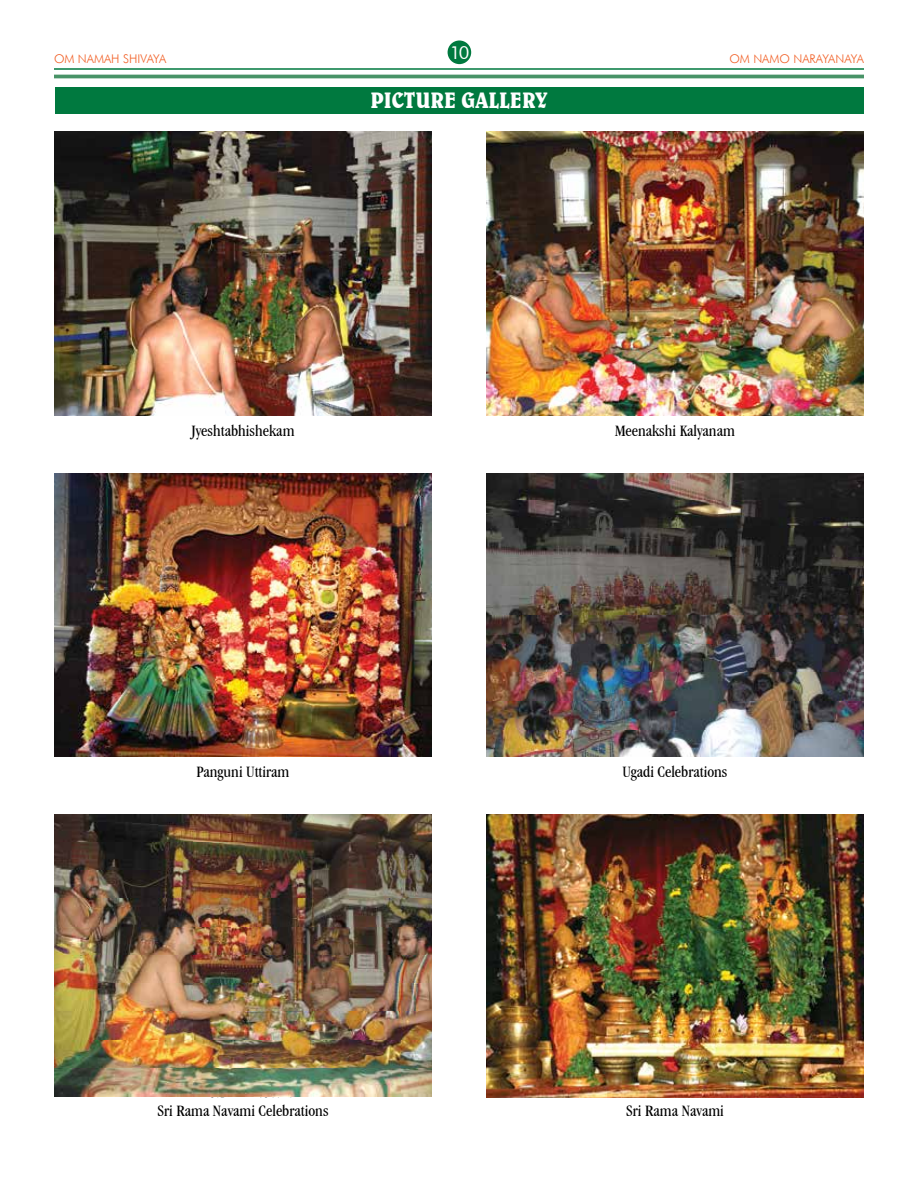
<style>
.page{position:relative;width:918px;height:1188px;background:#fff}
.page>*{position:absolute;margin:0;border:0;box-sizing:border-box;transform-origin:0 0}
.t1{font:700 22.5px "Belwe BT";color:#fff;scale:.85 1}
.t2{font:18px "Futura BT";color:#fff}
.t3{font:condensed 16.5px "Garamond IT Cby BT";color:#000}
.t4{font:300 12px "Futura BT";color:#f15d22}
</style>
<div class="page">
<hr style="left:54px;top:68px;width:810px;height:2px;background:#00793f">
<hr style="left:54px;top:75px;width:810px;height:3px;background:#489367">
<div style="left:448px;top:40px;width:23px;height:24px;background:#00793f;border-radius:50%"></div>
<img style="left:54px;top:132px;width:378px;height:283px">
<div style="left:55px;top:87px;width:808px;height:26px;background:#00793f"></div>
<img style="left:486px;top:132px;width:378px;height:283px">
<img style="left:54px;top:473px;width:378px;height:284px">
<img style="left:486px;top:473px;width:378px;height:284px">
<img style="left:486px;top:814px;width:378px;height:284px">
<img style="left:54px;top:814px;width:378px;height:283px">
<p class="t4" style="left:54px;top:52px;width:114px">OM NAMAH SHIVAYA</p>
<p class="t2" style="left:450px;top:42px;width:21px">10</p>
<p class="t4" style="left:729px;top:52px;width:136px">OM NAMO NARAYANAYA</p>
<h1 class="t1" style="left:371px;top:86px;width:210px">PICTURE GALLERY</h1>
<p class="t3" style="left:191px;top:421px;width:105px">Jyeshtabhishekam</p>
<p class="t3" style="left:615px;top:421px;width:121px">Meenakshi Kalyanam</p>
<p class="t3" style="left:196px;top:762px;width:95px">Panguni Uttiram</p>
<p class="t3" style="left:622px;top:762px;width:107px">Ugadi Celebrations</p>
<p class="t3" style="left:157px;top:1102px;width:173px">Sri Rama Navami Celebrations</p>
<p class="t3" style="left:626px;top:1102px;width:99px">Sri Rama Navami</p>
</div>
